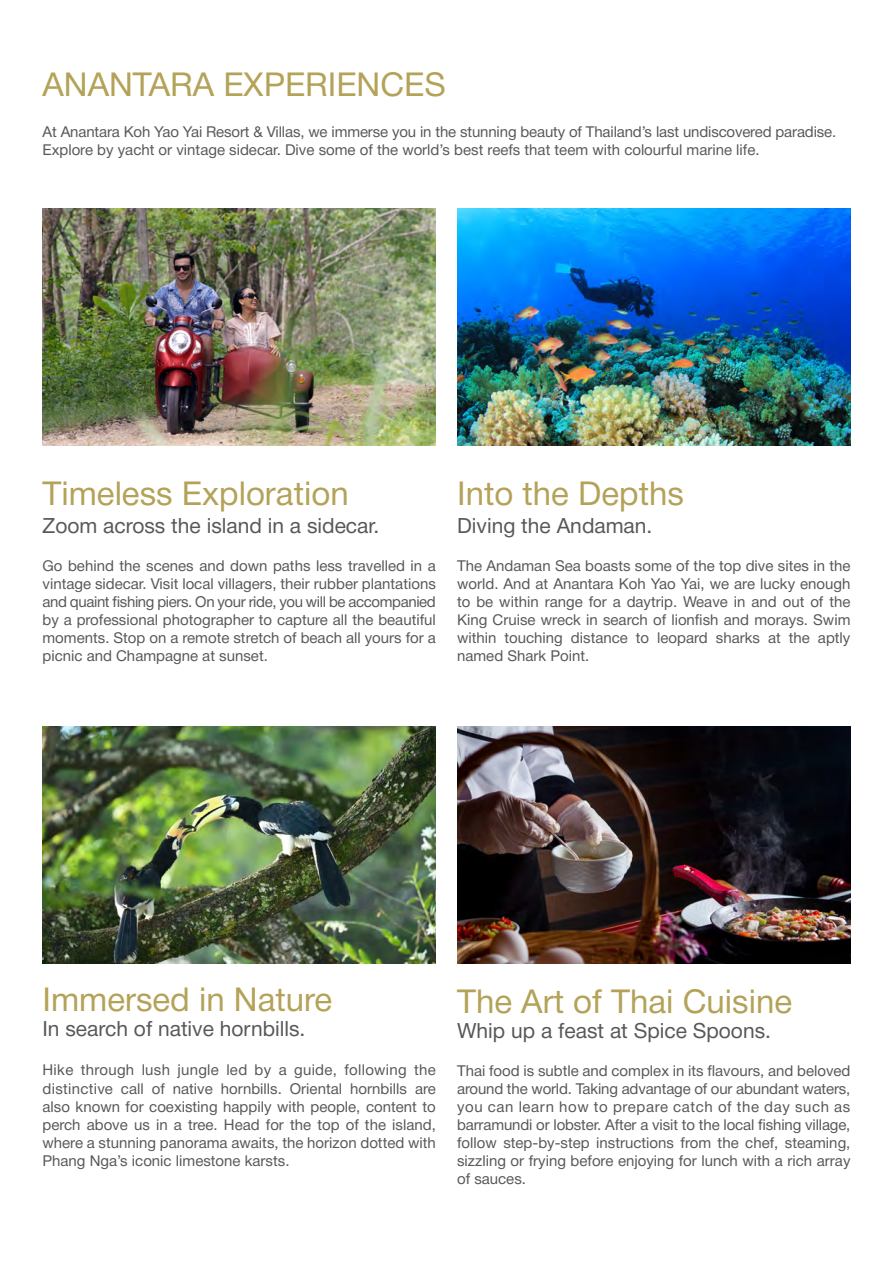
<style>
.page{position:relative;width:893px;height:1263px;background:#fff}
.page>*{position:absolute;margin:0;border:0;box-sizing:border-box;transform-origin:0 0}
.t1{font:33px "Helvetica Neue";color:#b3a258}
.t2{font:21px "Helvetica Neue";color:#57585a}
.t3{font:15px/18px "Helvetica Neue";color:#57585a;text-align:justify}
</style>
<div class="page">
<img style="left:43px;top:208px;width:393px;height:237px">
<img style="left:43px;top:727px;width:393px;height:236px">
<img style="left:457px;top:208px;width:393px;height:237px">
<img style="left:457px;top:727px;width:393px;height:236px">
<h1 class="t1" style="left:43px;top:61px;width:405px">ANANTARA EXPERIENCES</h1>
<p class="t3" style="left:43px;top:123px;width:795px">At Anantara Koh Yao Yai Resort &amp; Villas, we immerse you in the stunning beauty of Thailand’s last undiscovered paradise.<br>Explore by yacht or vintage sidecar. Dive some of the world’s best reefs that teem with colourful marine life.</p>
<h1 class="t1" style="left:43px;top:469px;width:308px">Timeless Exploration</h1>
<h2 class="t2" style="left:43px;top:511px;width:338px">Zoom across the island in a sidecar.</h2>
<p class="t3" style="left:43px;top:558px;width:395px">Go behind the scenes and down paths less travelled in a vintage sidecar. Visit local villagers, their rubber plantations and quaint fishing piers. On your ride, you will be accompanied by a professional photographer to capture all the beautiful moments. Stop on a remote stretch of beach all yours for a picnic and Champagne at sunset.</p>
<h1 class="t1" style="left:457px;top:469px;width:228px">Into the Depths</h1>
<h2 class="t2" style="left:457px;top:510px;width:197px">Diving the Andaman.</h2>
<p class="t3" style="left:457px;top:557px;width:395px">The Andaman Sea boasts some of the top dive sites in the world. And at Anantara Koh Yao Yai, we are lucky enough to be within range for a daytrip. Weave in and out of the King Cruise wreck in search of lionfish and morays. Swim within touching distance to leopard sharks at the aptly named Shark Point.</p>
<h1 class="t1" style="left:43px;top:976px;width:291px">Immersed in Nature</h1>
<h2 class="t2" style="left:43px;top:1014px;width:264px">In search of native hornbills.</h2>
<p class="t3" style="left:43px;top:1062px;width:395px">Hike through lush jungle led by a guide, following the distinctive call of native hornbills. Oriental hornbills are also known for coexisting happily with people, content to perch above us in a tree. Head for the top of the island, where a stunning panorama awaits, the horizon dotted with Phang Nga’s iconic limestone karsts.</p>
<h1 class="t1" style="left:457px;top:977px;width:336px">The Art of Thai Cuisine</h1>
<h2 class="t2" style="left:457px;top:1015px;width:315px">Whip up a feast at Spice Spoons.</h2>
<p class="t3" style="left:457px;top:1062px;width:395px">Thai food is subtle and complex in its flavours, and beloved around the world. Taking advantage of our abundant waters, you can learn how to prepare catch of the day such as barramundi or lobster. After a visit to the local fishing village, follow step-by-step instructions from the chef, steaming, sizzling or frying before enjoying for lunch with a rich array of sauces.</p>
</div>
